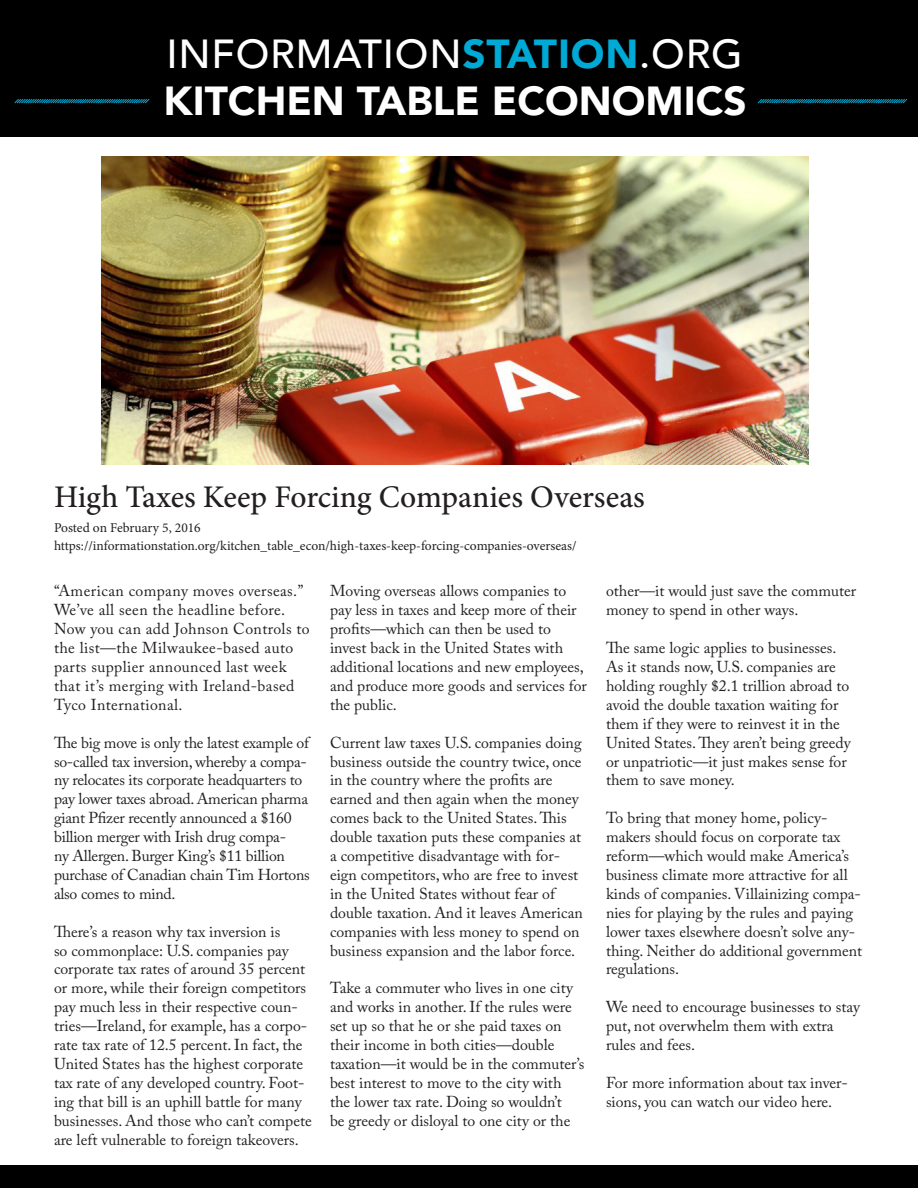
<style>
.page{position:relative;width:918px;height:1188px;background:#fff}
.page>*{position:absolute;margin:0;border:0;box-sizing:border-box;transform-origin:0 0}
.t1{font:500 40.5px "Avenir";letter-spacing:.02em;color:#fff}
.t2{font:900 40.5px "Avenir";color:#fff}
.t3{font:500 31.5px "Minion Pro";color:#231f20}
.t4{font:15.75px/18.9px "Adobe Caslon Pro";color:#231f20}
.t5{font:15.75px/18.9px "Adobe Caslon Pro";letter-spacing:.025em;color:#231f20}
.t6{font:13.5px "Minion Pro";letter-spacing:-.005em;color:#231f20}
.s1{font-weight:900;color:#00aad6}
</style>
<div class="page">
<div style="left:0;top:0;width:918px;height:137px;background:#000"></div>
<svg style="left:14px;top:99px;width:136px;height:5px"></svg>
<svg style="left:757px;top:99px;width:151px;height:5px"></svg>
<div style="left:0;top:1166px;width:918px;height:22px;background:#000"></div>
<img style="left:101px;top:156px;width:707px;height:308px">
<p class="t1" style="left:166px;top:19px;width:578px">INFORMATION<span class="s1">STATION</span>.ORG</p>
<p class="t2" style="left:164px;top:66px;width:585px">KITCHEN TABLE ECONOMICS</p>
<p class="t3" style="left:54px;top:476px;width:592px">High Taxes Keep Forcing Companies Overseas</p>
<p class="t6" style="left:54px;top:519px;width:148px">Posted on February 5, 2016</p>
<p class="t6" style="left:54px;top:537px;width:524px">https://informationstation.org/kitchen_table_econ/high-taxes-keep-forcing-companies-overseas/</p>
<p class="t4" style="left:606px;top:582px;width:252px">other—it would just save the commuter money to spend in other ways.</p>
<p class="t4" style="left:606px;top:638px;width:246px">The same logic applies to businesses.<br>As it stands now, U.S. companies are holding roughly $2.1 trillion abroad to avoid the double taxation waiting for them if they were to reinvest it in the United States. They aren’t being greedy or unpatriotic—it just makes sense for them to save money.</p>
<p class="t4" style="left:606px;top:808px;width:258px">To bring that money home, policy&shy;makers should focus on corporate tax reform—which would make America’s business climate more attractive for all kinds of companies. Villainizing compa&shy;nies for playing by the rules and paying lower taxes elsewhere doesn’t solve any&shy;thing. Neither do additional government regulations.</p>
<p class="t4" style="left:606px;top:997px;width:255px">We need to encourage businesses to stay put, not overwhelm them with extra rules and fees.</p>
<p class="t4" style="left:606px;top:1073px;width:243px">For more information about tax inver&shy;sions, you can watch our video here.</p>
<p class="t5" style="left:54px;top:582px;width:257px">“American company moves overseas.” We’ve all seen the headline before.<br>Now you can add Johnson Controls to the list—the Milwaukee-based auto parts supplier announced last week that it’s merging with Ireland-based Tyco International.</p>
<p class="t4" style="left:54px;top:733px;width:257px">The big move is only the latest example of so-called tax inversion, whereby a compa&shy;ny relocates its corporate headquarters to pay lower taxes abroad. American pharma giant Pfizer recently announced a $160 billion merger with Irish drug compa-<br>ny Allergen. Burger King’s $11 billion purchase of Canadian chain Tim Hortons also comes to mind.</p>
<p class="t4" style="left:54px;top:922px;width:259px">There’s a reason why tax inversion is<br>so commonplace: U.S. companies pay corporate tax rates of around 35 percent or more, while their foreign competitors pay much less in their respective coun&shy;tries—Ireland, for example, has a corpo&shy;rate tax rate of 12.5 percent. In fact, the United States has the highest corporate tax rate of any developed country. Foot&shy;ing that bill is an uphill battle for many businesses. And those who can’t compete are left vulnerable to foreign takeovers.</p>
<p class="t4" style="left:330px;top:582px;width:258px">Moving overseas allows companies to pay less in taxes and keep more of their profits—which can then be used to invest back in the United States with additional locations and new employees, and produce more goods and services for the public.</p>
<p class="t4" style="left:330px;top:733px;width:254px">Current law taxes U.S. companies doing business outside the country twice, once in the country where the profits are earned and then again when the money comes back to the United States. This double taxation puts these companies at a competitive disadvantage with for&shy;eign competitors, who are free to invest in the United States without fear of double taxation. And it leaves American companies with less money to spend on business expansion and the labor force.</p>
<p class="t4" style="left:330px;top:978px;width:256px">Take a commuter who lives in one city and works in another. If the rules were set up so that he or she paid taxes on their income in both cities—double taxation—it would be in the commuter’s best interest to move to the city with the lower tax rate. Doing so wouldn’t<br>be greedy or disloyal to one city or the</p>
</div>
